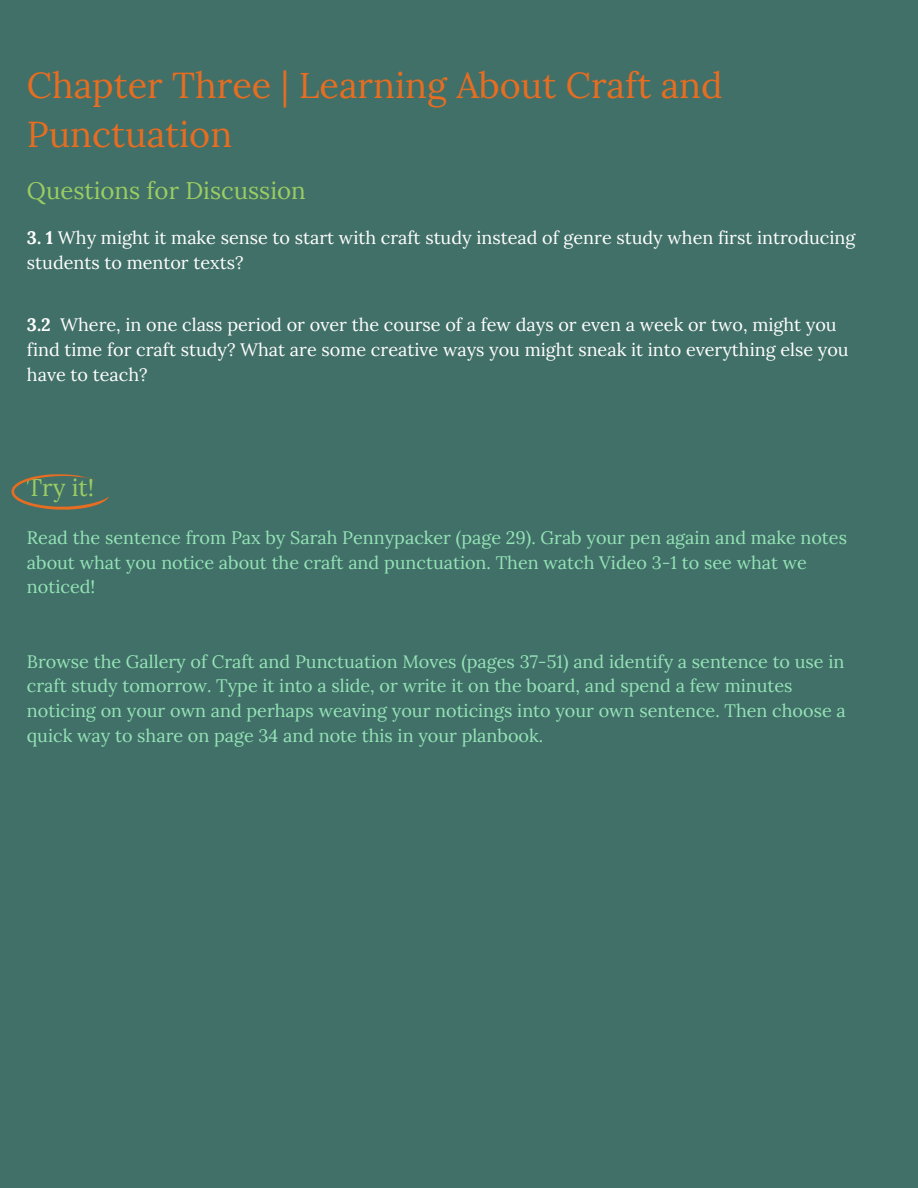
<style>
.page{position:relative;width:918px;height:1188px;background:#417068}
.page>*{position:absolute;margin:0;border:0;box-sizing:border-box;transform-origin:0 0}
.t1{font:36px/49.5px "Lora";color:#e66d21}
.t2{font:24px "Lora";color:#9bcd63}
.t3{font:18px/24.8px "Lora";color:#95e4b7}
.t4{font:18px/24.8px "Lora";color:#fff}
.s1{font-weight:700}
</style>
<div class="page">
<svg style="left:11px;top:474px;width:98px;height:36px"></svg>
<p class="t1" style="left:27px;top:60px;width:697px">Chapter Three | Learning About Craft and<br>Punctuation</p>
<p class="t2" style="left:27px;top:175px;width:280px">Questions for Discussion</p>
<p class="t4" style="left:27px;top:225px;width:830px"><span class="s1">3. 1</span> Why might it make sense to start with craft study instead of genre study when first introducing students to mentor texts?</p>
<p class="t4" style="left:27px;top:313px;width:823px"><span class="s1">3.2</span> Where, in one class period or over the course of a few days or even a week or two, might you find time for craft study? What are some creative ways you might sneak it into everything else you have to teach?</p>
<p class="t2" style="left:27px;top:472px;width:69px">Try it!</p>
<p class="t3" style="left:27px;top:525px;width:822px">Read the sentence from Pax by Sarah Pennypacker (page 29). Grab your pen again and make notes about what you notice about the craft and punctuation. Then watch Video 3-1 to see what we noticed!</p>
<p class="t3" style="left:27px;top:649px;width:820px">Browse the Gallery of Craft and Punctuation Moves (pages 37-51) and identify a sentence to use in craft study tomorrow. Type it into a slide, or write it on the board, and spend a few minutes noticing on your own and perhaps weaving your noticings into your own sentence. Then choose a quick way to share on page 34 and note this in your planbook.</p>
</div>
